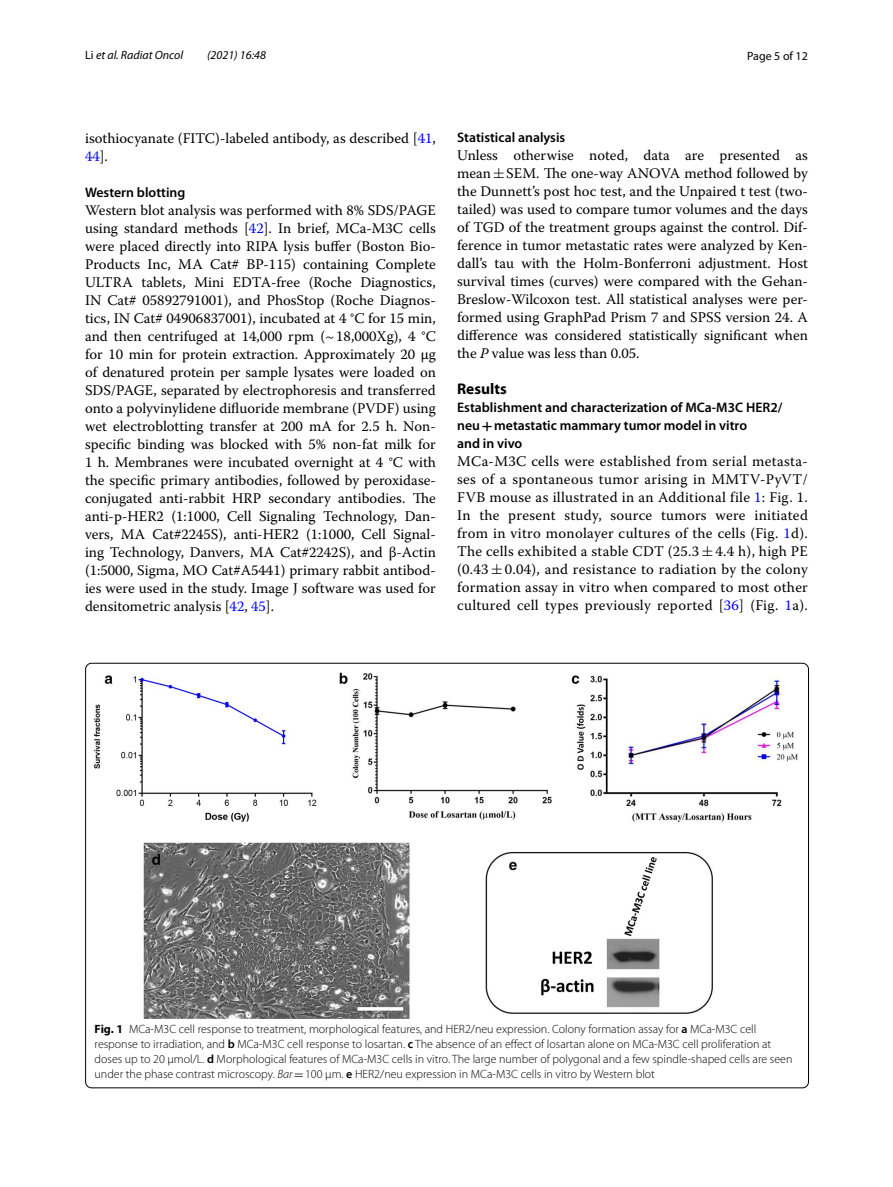
<style>
.page{position:relative;width:893px;height:1187px;background:#fff}
.page>*{position:absolute;margin:0;border:0;box-sizing:border-box;transform-origin:0 0}
.t1{font:700 15.45px "Myriad Pro";color:#000}
.t2{font:14.7px/18px "Warnock Pro";color:#000;text-align:justify}
.t3{font:600 13.8px/18px "Myriad Pro";color:#000}
.t4{font:300 12px/15px "Myriad Pro";color:#000}
.t5{font:italic 12px "Myriad Pro";color:#000}
.t6{font:12px "Myriad Pro";color:#000}
.s1{font-style:normal}
.s2{color:#00f}
.s3{font-family:"MTSY"}
.s4{font-style:italic}
.s5{font-family:"SPSMTSYB Bold";font-weight:400}
.s6{font-weight:700}
.s7{font-weight:600}
.s8{font-family:"MTSY";font-weight:400}
</style>
<div class="page">
<img style="left:94px;top:672px;width:704px;height:345px">
<p class="t5" style="left:85px;top:48px;width:100px"><span class="s1">Li</span> et al. Radiat Oncol</p>
<p class="t5" style="left:207px;top:48px;width:60px">(2021) 16:48</p>
<p class="t6" style="left:747px;top:48px;width:62px">Page 5 of 12</p>
<p class="t2" style="left:85px;top:128px;width:352px">isothiocyanate (FITC)-labeled antibody, as described [<span class="s2">41</span>,<br><span class="s2">44</span>].</p>
<p class="t3" style="left:85px;top:183px;width:102px">Western blotting</p>
<p class="t2" style="left:85px;top:200px;width:352px">Western blot analysis was performed with 8% SDS/PAGE using standard methods [<span class="s2">42</span>]. In brief, MCa-M3C cells were placed directly into RIPA lysis buffer (Boston Bio-Products Inc, MA Cat# BP-115) containing Complete ULTRA tablets, Mini EDTA-free (Roche Diagnostics, IN Cat# 05892791001), and PhosStop (Roche Diagnos&shy;tics, IN Cat# 04906837001), incubated at 4 °C for 15 min, and then centrifuged at 14,000 rpm (~18,000Xg), 4 °C for 10 min for protein extraction. Approximately 20 µg of denatured protein per sample lysates were loaded on SDS/PAGE, separated by electrophoresis and transferred onto a polyvinylidene difluoride membrane (PVDF) using wet electroblotting transfer at 200 mA for 2.5 h. Non&shy;specific binding was blocked with 5% non-fat milk for 1 h. Membranes were incubated overnight at 4 °C with the specific primary antibodies, followed by peroxidase&shy;conjugated anti-rabbit HRP secondary antibodies. The anti-p-HER2 (1:1000, Cell Signaling Technology, Dan&shy;vers, MA Cat#2245S), anti-HER2 (1:1000, Cell Signal&shy;ing Technology, Danvers, MA Cat#2242S), and β-Actin (1:5000, Sigma, MO Cat#A5441) primary rabbit antibod&shy;ies were used in the study. Image J software was used for densitometric analysis [<span class="s2">42</span>, <span class="s2">45</span>].</p>
<p class="t3" style="left:457px;top:128px;width:110px">Statistical analysis</p>
<p class="t2" style="left:457px;top:146px;width:352px">Unless otherwise noted, data are presented as mean<span class="s3">±</span>SEM. The one-way ANOVA method followed by the Dunnett’s post hoc test, and the Unpaired t test (two&shy;tailed) was used to compare tumor volumes and the days of TGD of the treatment groups against the control. Dif&shy;ference in tumor metastatic rates were analyzed by Ken&shy;dall’s tau with the Holm-Bonferroni adjustment. Host survival times (curves) were compared with the Gehan-Breslow-Wilcoxon test. All statistical analyses were per&shy;formed using GraphPad Prism 7 and SPSS version 24. A difference was considered statistically significant when the <span class="s4">P</span> value was less than 0.05.</p>
<p class="t1" style="left:457px;top:379px;width:51px">Results</p>
<p class="t3" style="left:457px;top:398px;width:327px">Establishment and characterization of MCa‑M3C HER2/ neu<span class="s5">+</span>metastatic mammary tumor model in vitro<br>and in vivo</p>
<p class="t2" style="left:457px;top:452px;width:352px">MCa-M3C cells were established from serial metasta&shy;ses of a spontaneous tumor arising in MMTV-PyVT/ FVB mouse as illustrated in an Additional file <span class="s2">1</span>: Fig. 1.<br>In the present study, source tumors were initiated from in vitro monolayer cultures of the cells (Fig. <span class="s2">1</span>d).<br>The cells exhibited a stable CDT (25.3 <span class="s3">±</span> 4.4 h), high PE (0.43 <span class="s3">±</span> 0.04), and resistance to radiation by the colony formation assay in vitro when compared to most other cultured cell types previously reported [<span class="s2">36</span>] (Fig. <span class="s2">1</span>a).</p>
<p class="t4" style="left:95px;top:1021px;width:699px"><span class="s6">Fig. 1</span> MCa-M3C cell response to treatment, morphological features, and HER2/neu expression. Colony formation assay for <span class="s7">a</span> MCa-M3C cell response to irradiation, and <span class="s7">b</span> MCa-M3C cell response to losartan. <span class="s7">c</span> The absence of an effect of losartan alone on MCa-M3C cell proliferation at doses up to 20 µmol/L. <span class="s7">d</span> Morphological features of MCa-M3C cells in vitro. The large number of polygonal and a few spindle-shaped cells are seen under the phase contrast microscopy. <span class="s4">Bar</span><span class="s8">=</span>100 µm. <span class="s7">e</span> HER2/neu expression in MCa-M3C cells in vitro by Western blot</p>
</div>
